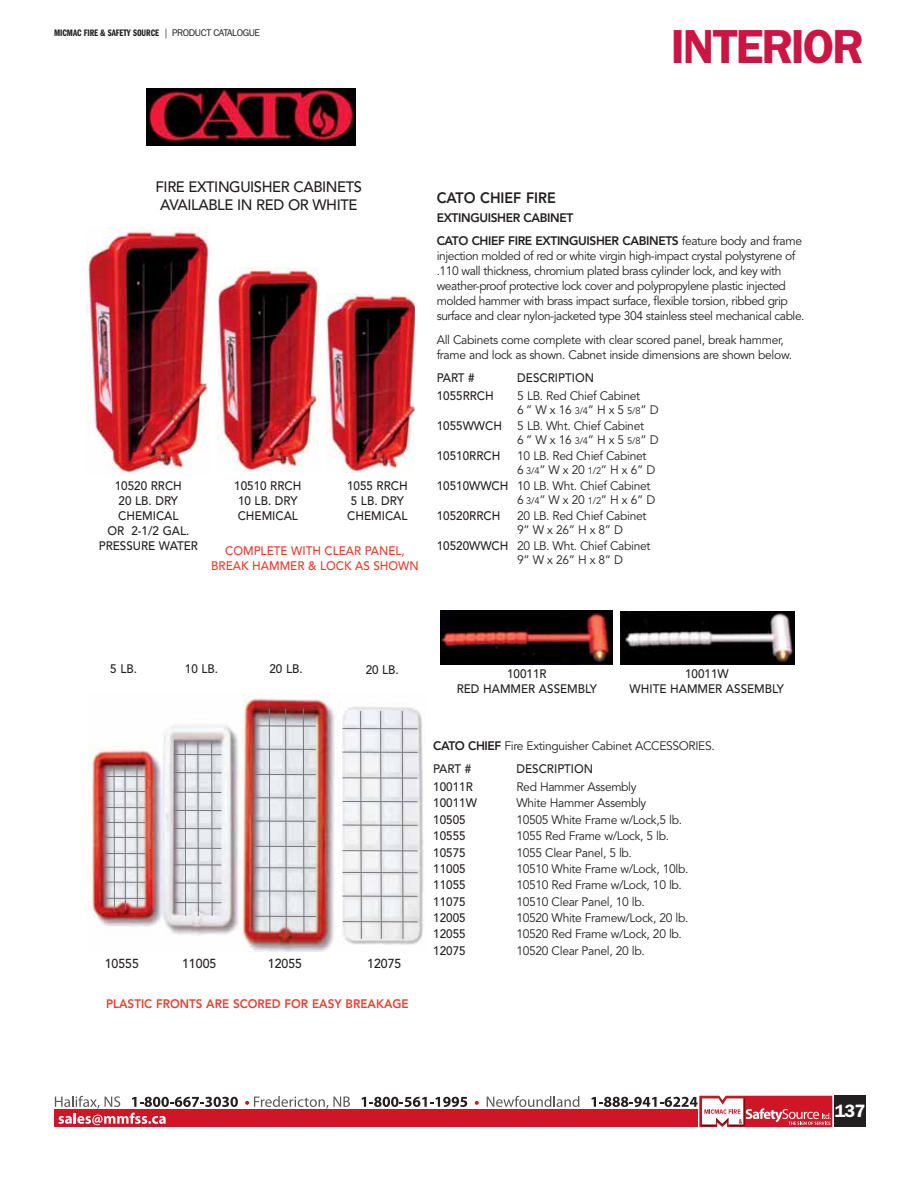
<style>
.page{position:relative;width:918px;height:1188px;background:#fff}
.page>*{position:absolute;margin:0;border:0;box-sizing:border-box;transform-origin:0 0}
.t1{font:600 48px "Franklin Gothic";letter-spacing:-.05em;color:#cc1543}
.t2{font:600 18px "Franklin Gothic";color:#fff}
.t3{font:500 15px/17.7px "Avenir";letter-spacing:-.03em;color:#231f20;text-align:center}
.t4{font:800 15px "Avenir";color:#231f20;scale:.95 1}
.t5{font:500 12.9px "Avenir";color:#231f20;scale:.95 1}
.t6{font:12.3px/13.6px "Avenir";letter-spacing:-.03em;color:#231f20}
.t7{font:500 12.3px/15px "Avenir";color:#231f20;text-align:center;scale:.95 1}
.t8{font:800 12.3px/23.2px "Avenir";letter-spacing:-.03em;color:#231f20}
.t9{font:500 12.3px/15px "Avenir";color:#ef3829;text-align:center;scale:.95 1}
.t10{font:800 12.3px "Avenir";color:#ef3e33;scale:.95 1}
.t11{font:9.75px "Franklin Gothic Demi Cmpr";color:#231f20}
.s1{font-family:"Franklin Gothic"}
.s2{font-weight:400}
.s3{font-size:9.6px}
.s4{font-weight:500}
.s5{font-weight:800}
</style>
<div class="page">
<div style="left:54px;top:1109px;width:644px;height:18px;background:#ce1626"></div>
<div style="left:835px;top:1096px;width:31px;height:31px;background:#231f20"></div>
<svg style="left:245px;top:1096px;width:105px;height:13px"></svg>
<svg style="left:362px;top:1097px;width:105px;height:10px"></svg>
<svg style="left:475px;top:1101px;width:4px;height:4px"></svg>
<svg style="left:487px;top:1096px;width:92px;height:11px"></svg>
<svg style="left:591px;top:1096px;width:241px;height:31px"></svg>
<svg style="left:55px;top:1096px;width:183px;height:29px"></svg>
<img style="left:327px;top:294px;width:88px;height:178px">
<img style="left:218px;top:268px;width:101px;height:204px">
<img style="left:87px;top:228px;width:122px;height:247px">
<svg style="left:146px;top:88px;width:210px;height:58px"></svg>
<img style="left:147px;top:88px;width:208px;height:57px">
<img style="left:440px;top:610px;width:173px;height:54px">
<img style="left:621px;top:611px;width:174px;height:53px">
<img style="left:88px;top:693px;width:336px;height:258px">
<svg style="left:380px;top:710px;width:2px;height:230px"></svg>
<svg style="left:360px;top:710px;width:2px;height:230px"></svg>
<svg style="left:402px;top:710px;width:2px;height:230px"></svg>
<hr style="left:342px;top:728px;width:76px;height:1px;background:#77787b">
<hr style="left:343px;top:752px;width:75px;height:1px;background:#77787b">
<hr style="left:342px;top:777px;width:76px;height:1px;background:#77787b">
<hr style="left:342px;top:801px;width:76px;height:1px;background:#77787b">
<hr style="left:343px;top:825px;width:75px;height:1px;background:#77787b">
<hr style="left:343px;top:850px;width:75px;height:1px;background:#77787b">
<hr style="left:342px;top:872px;width:76px;height:1px;background:#77787b">
<hr style="left:342px;top:896px;width:76px;height:1px;background:#77787b">
<hr style="left:343px;top:921px;width:75px;height:1px;background:#77787b">
<svg style="left:285px;top:708px;width:2px;height:226px"></svg>
<svg style="left:269px;top:708px;width:2px;height:226px"></svg>
<svg style="left:303px;top:708px;width:2px;height:226px"></svg>
<hr style="left:255px;top:725px;width:61px;height:1px;background:#77787b">
<hr style="left:255px;top:749px;width:61px;height:1px;background:#77787b">
<hr style="left:255px;top:774px;width:61px;height:1px;background:#77787b">
<hr style="left:255px;top:797px;width:61px;height:1px;background:#77787b">
<hr style="left:255px;top:821px;width:61px;height:1px;background:#77787b">
<hr style="left:255px;top:846px;width:61px;height:1px;background:#77787b">
<hr style="left:255px;top:867px;width:61px;height:1px;background:#77787b">
<hr style="left:255px;top:891px;width:61px;height:1px;background:#77787b">
<hr style="left:255px;top:916px;width:61px;height:1px;background:#77787b">
<svg style="left:197px;top:741px;width:2px;height:176px"></svg>
<svg style="left:184px;top:741px;width:2px;height:176px"></svg>
<svg style="left:211px;top:741px;width:2px;height:176px"></svg>
<hr style="left:174px;top:754px;width:47px;height:1px;background:#77787b">
<hr style="left:174px;top:772px;width:47px;height:1px;background:#77787b">
<hr style="left:174px;top:792px;width:47px;height:1px;background:#77787b">
<hr style="left:174px;top:810px;width:47px;height:1px;background:#77787b">
<hr style="left:174px;top:828px;width:47px;height:1px;background:#77787b">
<hr style="left:174px;top:848px;width:47px;height:1px;background:#77787b">
<hr style="left:174px;top:864px;width:47px;height:1px;background:#77787b">
<hr style="left:174px;top:883px;width:47px;height:1px;background:#77787b">
<hr style="left:174px;top:902px;width:47px;height:1px;background:#77787b">
<hr style="left:125px;top:766px;width:1px;height:143px;background:#77787b">
<hr style="left:114px;top:766px;width:1px;height:143px;background:#77787b">
<hr style="left:137px;top:766px;width:1px;height:143px;background:#77787b">
<hr style="left:104px;top:776px;width:41px;height:1px;background:#77787b">
<hr style="left:104px;top:791px;width:41px;height:1px;background:#77787b">
<hr style="left:104px;top:807px;width:41px;height:1px;background:#77787b">
<hr style="left:104px;top:822px;width:41px;height:1px;background:#77787b">
<hr style="left:104px;top:837px;width:41px;height:1px;background:#77787b">
<hr style="left:104px;top:853px;width:41px;height:1px;background:#77787b">
<hr style="left:104px;top:867px;width:41px;height:1px;background:#77787b">
<hr style="left:104px;top:882px;width:41px;height:1px;background:#77787b">
<hr style="left:104px;top:898px;width:41px;height:1px;background:#77787b">
<p class="t11" style="left:54px;top:29px;width:208px">MICMAC FIRE &amp; SAFETY SOURCE <span class="s1">| PRODUCT CATALOGUE</span></p>
<h1 class="t1" style="left:671px;top:28px;width:195px">INTERIOR</h1>
<p class="t3" style="left:156px;top:178px;width:208px">FIRE EXTINGUISHER CABINETS<br>AVAILABLE IN RED OR WHITE</p>
<p class="t7" style="left:99px;top:478px;width:106px">10520 RRCH<br>20 LB. DRY<br>CHEMICAL<br>OR 2-1/2 GAL.<br>PRESSURE WATER</p>
<p class="t7" style="left:234px;top:478px;width:72px;text-align:left">10510 RRCH<br>10 LB. DRY<br>CHEMICAL</p>
<p class="t7" style="left:347px;top:478px;width:65px;text-align:left">1055 RRCH<br>5 LB. DRY<br>CHEMICAL</p>
<p class="t9" style="left:211px;top:543px;width:220px">COMPLETE WITH CLEAR PANEL,<br>BREAK HAMMER &amp; LOCK AS SHOWN</p>
<p class="t4" style="left:437px;top:190px;width:127px">CATO CHIEF FIRE</p>
<p class="t8" style="left:437px;top:207px;width:367px">EXTINGUISHER CABINET<br>CATO CHIEF FIRE EXTINGUISHER CABINETS <span class="s2">feature body and frame</span></p>
<p class="t6" style="left:437px;top:249px;width:369px;line-height:15px">injection molded of red or white virgin high-impact crystal polystyrene of .110 wall thickness, chromium plated brass cylinder lock, and key with weather-proof protective lock cover and polypropylene plastic injected molded hammer with brass impact surface, flexible torsion, ribbed grip surface and clear nylon-jacketed type 304 stainless steel mechanical cable.</p>
<p class="t6" style="left:437px;top:332px;width:357px;line-height:15px">All Cabinets come complete with clear scored panel, break hammer, frame and lock as shown. Cabnet inside dimensions are shown below.</p>
<p class="t7" style="left:437px;top:370px;width:41px">PART #</p>
<p class="t7" style="left:517px;top:370px;width:82px">DESCRIPTION</p>
<p class="t7" style="left:437px;top:388px;width:62px">1055RRCH</p>
<p class="t6" style="left:517px;top:389px;width:143px">5 LB. Red Chief Cabinet<br>6 ” W x 16 <span class="s3">3/4</span>” H x 5 <span class="s3">5/8</span>” D</p>
<p class="t6" style="left:517px;top:419px;width:143px;text-indent:-81px"><span class="s4">1055WWCH</span> 5 LB. Wht. Chief Cabinet<br>6 ” W x 16 <span class="s3">3/4</span>” H x 5 <span class="s3">5/8</span>” D</p>
<p class="t7" style="left:437px;top:448px;width:68px">10510RRCH</p>
<p class="t6" style="left:517px;top:449px;width:139px">10 LB. Red Chief Cabinet<br>6 <span class="s3">3/4</span>” W x 20 <span class="s3">1/2</span>” H x 6” D</p>
<p class="t6" style="left:517px;top:479px;width:139px;text-indent:-81px"><span class="s4">10510WWCH</span> 10 LB. Wht. Chief Cabinet<br>6 <span class="s3">3/4</span>” W x 20 <span class="s3">1/2</span>” H x 6” D</p>
<p class="t7" style="left:437px;top:508px;width:68px">10520RRCH</p>
<p class="t6" style="left:517px;top:509px;width:131px">20 LB. Red Chief Cabinet<br>9” W x 26” H x 8” D</p>
<p class="t6" style="left:517px;top:539px;width:135px;text-indent:-81px"><span class="s4">10520WWCH</span> 20 LB. Wht. Chief Cabinet<br>9” W x 26” H x 8” D</p>
<p class="t7" style="left:110px;top:661px;width:30px">5 LB.</p>
<p class="t7" style="left:185px;top:661px;width:36px">10 LB.</p>
<p class="t7" style="left:269px;top:661px;width:36px">20 LB.</p>
<p class="t7" style="left:366px;top:662px;width:36px">20 LB.</p>
<p class="t5" style="left:105px;top:956px;width:38px">10555</p>
<p class="t5" style="left:182px;top:956px;width:38px">11005</p>
<p class="t5" style="left:268px;top:956px;width:38px">12055</p>
<p class="t5" style="left:367px;top:956px;width:38px">12075</p>
<p class="t10" style="left:106px;top:997px;width:320px">PLASTIC FRONTS ARE SCORED FOR EASY BREAKAGE</p>
<p class="t7" style="left:457px;top:666px;width:149px">10011R<br>RED HAMMER ASSEMBLY</p>
<p class="t7" style="left:630px;top:666px;width:164px">10011W<br>WHITE HAMMER ASSEMBLY</p>
<p class="t6" style="left:433px;top:734px;width:283px;line-height:23.5px"><span class="s5">CATO CHIEF</span> Fire Extinguisher Cabinet ACCESSORIES.<br><span class="s4">PART #</span></p>
<p class="t7" style="left:517px;top:762px;width:82px">DESCRIPTION</p>
<p class="t7" style="left:433px;top:779px;width:43px">10011R</p>
<p class="t6" style="left:517px;top:780px;width:122px">Red Hammer Assembly</p>
<p class="t7" style="left:433px;top:796px;width:47px">10011W</p>
<p class="t6" style="left:517px;top:797px;width:131px">White Hammer Assembly</p>
<p class="t7" style="left:433px;top:812px;width:36px">10505</p>
<p class="t6" style="left:517px;top:813px;width:167px">10505 White Frame w/Lock,5 lb.</p>
<p class="t7" style="left:433px;top:828px;width:36px">10555</p>
<p class="t6" style="left:517px;top:830px;width:154px">1055 Red Frame w/Lock, 5 lb.</p>
<p class="t7" style="left:433px;top:845px;width:36px">10575</p>
<p class="t6" style="left:517px;top:846px;width:117px">1055 Clear Panel, 5 lb.</p>
<p class="t7" style="left:433px;top:861px;width:36px">11005</p>
<p class="t6" style="left:517px;top:862px;width:173px">10510 White Frame w/Lock, 10lb.</p>
<p class="t7" style="left:433px;top:878px;width:36px">11055</p>
<p class="t6" style="left:517px;top:879px;width:167px">10510 Red Frame w/Lock, 10 lb.</p>
<p class="t7" style="left:433px;top:894px;width:36px">11075</p>
<p class="t6" style="left:517px;top:895px;width:130px">10510 Clear Panel, 10 lb.</p>
<p class="t7" style="left:433px;top:910px;width:36px">12005</p>
<p class="t6" style="left:517px;top:911px;width:173px">10520 White Framew/Lock, 20 lb.</p>
<p class="t7" style="left:433px;top:927px;width:36px">12055</p>
<p class="t6" style="left:517px;top:928px;width:167px">10520 Red Frame w/Lock, 20 lb.</p>
<p class="t7" style="left:433px;top:943px;width:36px">12075</p>
<p class="t6" style="left:517px;top:944px;width:130px">10520 Clear Panel, 20 lb.</p>
<h2 class="t2" style="left:835px;top:1104px;width:32px">137</h2>
</div>
